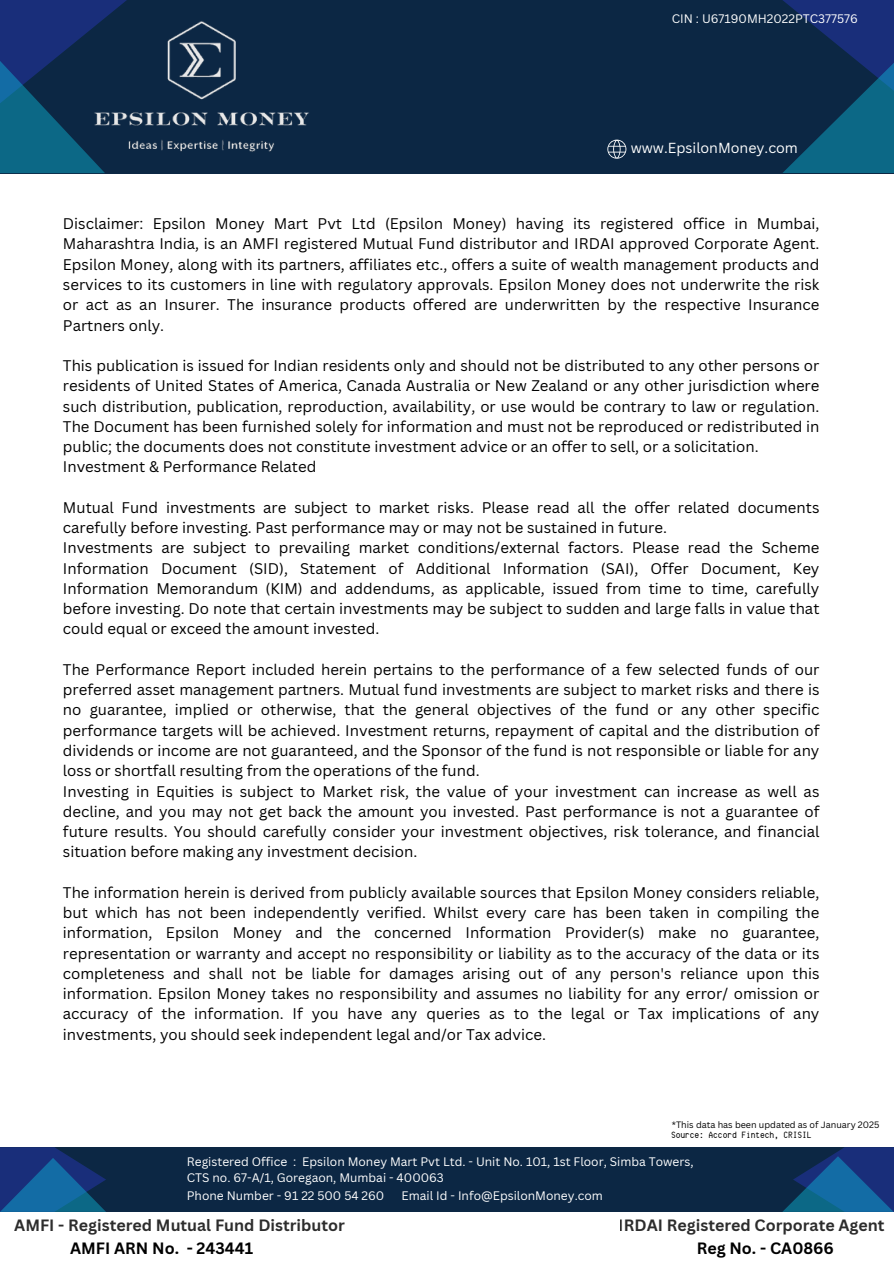
<style>
.page{position:relative;width:894px;height:1264px;background:#fff}
.page>*{position:absolute;margin:0;border:0;box-sizing:border-box;transform-origin:0 0}
.t1{font:700 15.9px "Canva Sans";color:#000}
.t2{font:15px/20.2px "Canva Sans";color:#000}
.t3{font:15px "Computer says no";color:#000}
.t4{font:14.25px "Canva Sans";color:#fff}
.t5{font:12px/16px "Canva Sans";color:#fff}
.t6{font:9px "Canva Sans";color:#000}
</style>
<div class="page">
<div style="left:0;top:0;width:893px;height:173px;background:#0c2744"></div>
<div style="left:0;top:0;width:136px;height:146px;background:#192e7a"></div>
<img style="left:95px;top:0;width:214px;height:152px">
<svg style="left:607px;top:140px;width:19px;height:19px"></svg>
<svg style="left:0;top:26px;width:105px;height:147px"></svg>
<svg style="left:783px;top:0;width:110px;height:19px;fill:#192e7a"></svg>
<svg style="left:783px;top:19px;width:110px;height:154px"></svg>
<div style="left:0;top:1147px;width:893px;height:64px;background:#0c2744"></div>
<svg style="left:831px;top:1147px;width:62px;height:9px"></svg>
<svg style="left:783px;top:1156px;width:110px;height:55px"></svg>
<svg style="left:0;top:1147px;width:70px;height:10px"></svg>
<svg style="left:0;top:1157px;width:106px;height:54px"></svg>
<h5 class="t5" style="left:671px;top:10px;width:187px">CIN : U67190MH2022PTC377576</h5>
<p class="t4" style="left:630px;top:138px;width:169px">www.EpsilonMoney.com</p>
<p class="t2" style="left:63px;top:213px;width:757px;text-align:justify">Disclaimer: Epsilon Money Mart Pvt Ltd (Epsilon Money) having its registered office in Mumbai, Maharashtra India, is an AMFI registered Mutual Fund distributor and IRDAI approved Corporate Agent.<br>Epsilon Money, along with its partners, affiliates etc., offers a suite of wealth management products and services to its customers in line with regulatory approvals. Epsilon Money does not underwrite the risk or act as an Insurer. The insurance products offered are underwritten by the respective Insurance Partners only.</p>
<h4 class="t2" style="left:63px;top:355px;width:757px">This publication is issued for Indian residents only and should not be distributed to any other persons or residents of United States of America, Canada Australia or New Zealand or any other jurisdiction where such distribution, publication, reproduction, availability, or use would be contrary to law or regulation.<br>The Document has been furnished solely for information and must not be reproduced or redistributed in public; the documents does not constitute investment advice or an offer to sell, or a solicitation.<br>Investment &amp; Performance Related</h4>
<h3 class="t2" style="left:63px;top:497px;width:757px">Mutual Fund investments are subject to market risks. Please read all the offer related documents carefully before investing. Past performance may or may not be sustained in future.<br>Investments are subject to prevailing market conditions/external factors. Please read the Scheme Information Document (SID), Statement of Additional Information (SAI), Offer Document, Key Information Memorandum (KIM) and addendums, as applicable, issued from time to time, carefully before investing. Do note that certain investments may be subject to sudden and large falls in value that could equal or exceed the amount invested.</h3>
<h2 class="t2" style="left:63px;top:659px;width:757px">The Performance Report included herein pertains to the performance of a few selected funds of our preferred asset management partners. Mutual fund investments are subject to market risks and there is no guarantee, implied or otherwise, that the general objectives of the fund or any other specific performance targets will be achieved. Investment returns, repayment of capital and the distribution of dividends or income are not guaranteed, and the Sponsor of the fund is not responsible or liable for any loss or shortfall resulting from the operations of the fund.<br>Investing in Equities is subject to Market risk, the value of your investment can increase as well as decline, and you may not get back the amount you invested. Past performance is not a guarantee of future results. You should carefully consider your investment objectives, risk tolerance, and financial situation before making any investment decision.</h2>
<h2 class="t2" style="left:63px;top:881px;width:757px;text-align:justify">The information herein is derived from publicly available sources that Epsilon Money considers reliable, but which has not been independently verified. Whilst every care has been taken in compiling the information, Epsilon Money and the concerned Information Provider(s) make no guarantee, representation or warranty and accept no responsibility or liability as to the accuracy of the data or its completeness and shall not be liable for damages arising out of any person's reliance upon this information. Epsilon Money takes no responsibility and assumes no liability for any error/ omission or accuracy of the information. If you have any queries as to the legal or Tax implications of any investments, you should seek independent legal and/or Tax advice.</h2>
<h2 class="t6" style="left:671px;top:1118px;width:209px">*This data has been updated as of January 2025</h2>
<h2 class="t3" style="left:671px;top:1124px;width:142px">Source: Accord Fintech, CRISIL</h2>
<h2 class="t5" style="left:187px;top:1153px;width:508px">Registered Office : Epsilon Money Mart Pvt Ltd. - Unit No. 101, 1st Floor, Simba Towers,<br>CTS no. 67-A/1, Goregaon, Mumbai - 400063</h2>
<p class="t5" style="left:187px;top:1187px;width:199px">Phone Number - 91 22 500 54 260</p>
<p class="t5" style="left:401px;top:1187px;width:203px">Email Id - Info@EpsilonMoney.com</p>
<h5 class="t1" style="left:70px;top:1236px;width:184px">AMFI ARN No. - 243441</h5>
<h5 class="t1" style="left:696px;top:1236px;width:139px">Reg No. - CA0866</h5>
<p class="t1" style="left:14px;top:1213px;width:332px">AMFI - Registered Mutual Fund Distributor</p>
<p class="t1" style="left:618px;top:1213px;width:267px">IRDAI Registered Corporate Agent</p>
</div>
